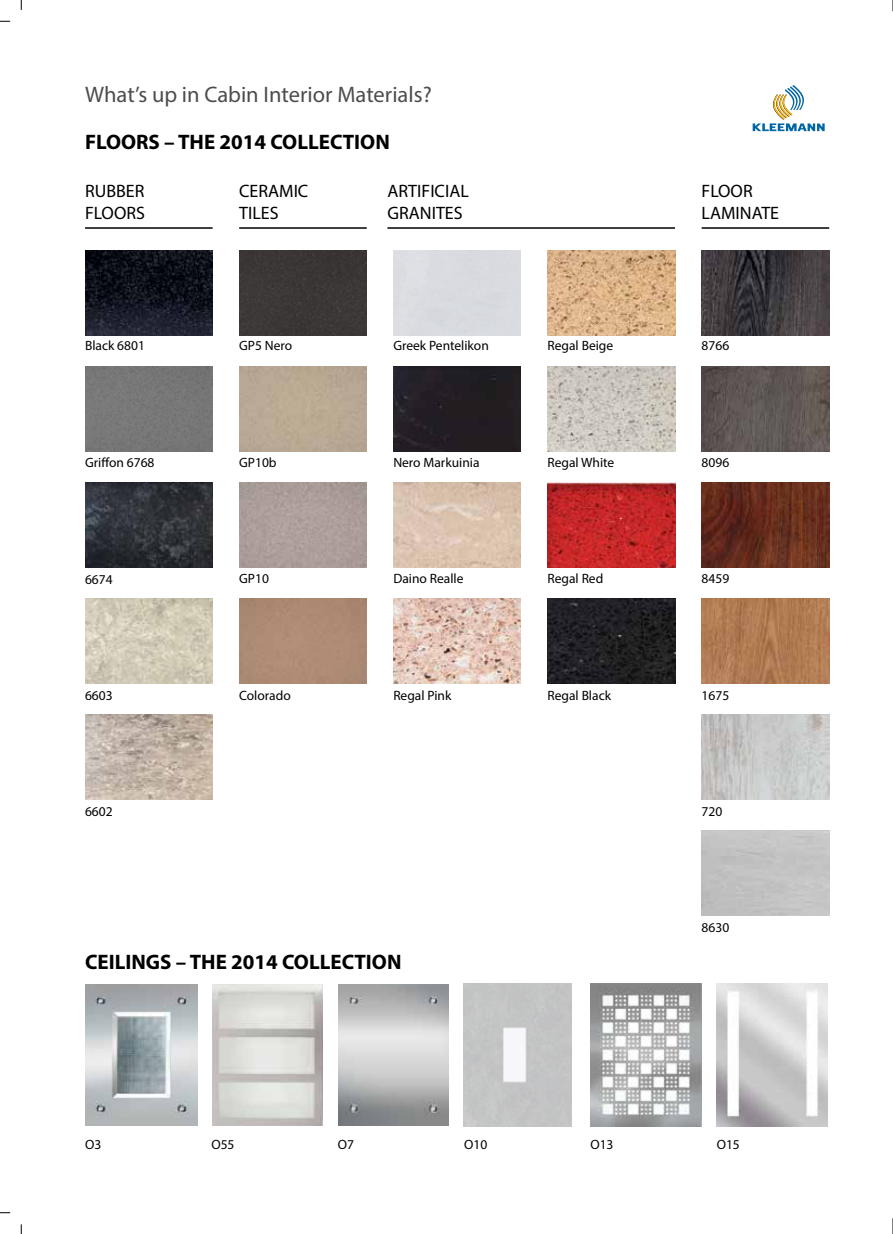
<style>
.page{position:relative;width:893px;height:1234px;background:#fff}
.page>*{position:absolute;margin:0;border:0;box-sizing:border-box;transform-origin:0 0}
.t1{font:22.5px "Myriad Pro";color:#4d4d4f}
.t2{font:700 21px "Myriad Pro";color:#000}
.t3{font:18px/21.6px "Myriad Pro";color:#000}
.t4{font:13.5px "Myriad Pro";color:#000}
</style>
<div class="page">
<svg style="left:753px;top:85px;width:72px;height:46px"></svg>
<img style="left:85px;top:251px;width:128px;height:85px">
<div style="left:85px;top:366px;width:128px;height:85px;background:#777"></div>
<img style="left:85px;top:482px;width:128px;height:85px">
<img style="left:85px;top:598px;width:128px;height:85px">
<img style="left:85px;top:714px;width:128px;height:85px">
<hr style="left:85px;top:227px;width:128px;height:2px;background:#000">
<img style="left:702px;top:251px;width:127px;height:85px">
<img style="left:702px;top:366px;width:127px;height:85px">
<img style="left:702px;top:482px;width:127px;height:85px">
<img style="left:702px;top:598px;width:127px;height:85px">
<img style="left:702px;top:714px;width:127px;height:85px">
<hr style="left:702px;top:227px;width:127px;height:2px;background:#000">
<div style="left:239px;top:251px;width:128px;height:85px;background:#3b3736"></div>
<img style="left:239px;top:482px;width:128px;height:85px">
<div style="left:239px;top:598px;width:128px;height:85px;background:#ae8a74"></div>
<hr style="left:239px;top:227px;width:128px;height:2px;background:#000">
<div style="left:393px;top:366px;width:128px;height:85px;background:#231d24"></div>
<img style="left:393px;top:482px;width:128px;height:85px">
<img style="left:393px;top:598px;width:128px;height:85px">
<img style="left:547px;top:251px;width:128px;height:85px">
<img style="left:547px;top:366px;width:128px;height:85px">
<img style="left:547px;top:482px;width:128px;height:85px">
<img style="left:547px;top:598px;width:128px;height:85px">
<hr style="left:387px;top:227px;width:288px;height:2px;background:#000">
<img style="left:85px;top:984px;width:113px;height:141px">
<img style="left:212px;top:984px;width:111px;height:141px">
<img style="left:338px;top:984px;width:111px;height:141px">
<img style="left:464px;top:983px;width:108px;height:143px">
<img style="left:590px;top:983px;width:112px;height:143px">
<img style="left:717px;top:983px;width:111px;height:143px">
<svg style="left:892px;top:1218px;width:1px;height:15px"></svg>
<h1 class="t1" style="left:85px;top:80px;width:348px">What’s up in Cabin Interior Materials?</h1>
<h2 class="t2" style="left:85px;top:128px;width:306px">FLOORS – THE 2014 COLLECTION</h2>
<h3 class="t3" style="left:85px;top:180px;width:61px">RUBBER<br>FLOORS</h3>
<h3 class="t3" style="left:239px;top:180px;width:71px">CERAMIC<br>TILES</h3>
<h3 class="t3" style="left:387px;top:180px;width:83px">ARTIFICIAL<br>GRANITES</h3>
<h3 class="t3" style="left:702px;top:180px;width:79px">FLOOR<br>LAMINATE</h3>
<p class="t4" style="left:85px;top:337px;width:61px">Black 6801</p>
<p class="t4" style="left:239px;top:337px;width:55px">GP5 Nero</p>
<p class="t4" style="left:393px;top:337px;width:97px">Greek Pentelikon</p>
<p class="t4" style="left:547px;top:337px;width:67px">Regal Beige</p>
<p class="t4" style="left:702px;top:337px;width:29px">8766</p>
<p class="t4" style="left:85px;top:454px;width:71px">Griffon 6768</p>
<p class="t4" style="left:239px;top:453px;width:39px">GP10b</p>
<p class="t4" style="left:393px;top:453px;width:88px">Nero Markuinia</p>
<p class="t4" style="left:547px;top:453px;width:68px">Regal White</p>
<p class="t4" style="left:702px;top:453px;width:29px">8096</p>
<p class="t4" style="left:85px;top:570px;width:29px">6674</p>
<p class="t4" style="left:239px;top:570px;width:31px">GP10</p>
<p class="t4" style="left:393px;top:570px;width:72px">Daino Realle</p>
<p class="t4" style="left:547px;top:570px;width:57px">Regal Red</p>
<p class="t4" style="left:702px;top:570px;width:29px">8459</p>
<p class="t4" style="left:85px;top:687px;width:29px">6603</p>
<p class="t4" style="left:239px;top:686px;width:53px">Colorado</p>
<p class="t4" style="left:393px;top:686px;width:60px">Regal Pink</p>
<p class="t4" style="left:547px;top:686px;width:65px">Regal Black</p>
<p class="t4" style="left:702px;top:686px;width:29px">1675</p>
<p class="t4" style="left:85px;top:803px;width:29px">6602</p>
<p class="t4" style="left:702px;top:802px;width:22px">720</p>
<p class="t4" style="left:702px;top:919px;width:29px">8630</p>
<h2 class="t2" style="left:85px;top:947px;width:318px">CEILINGS – THE 2014 COLLECTION</h2>
<p class="t4" style="left:85px;top:1136px;width:18px">O3</p>
<p class="t4" style="left:211px;top:1136px;width:25px">O55</p>
<p class="t4" style="left:338px;top:1136px;width:18px">O7</p>
<p class="t4" style="left:464px;top:1136px;width:25px">O10</p>
<p class="t4" style="left:590px;top:1136px;width:25px">O13</p>
<p class="t4" style="left:717px;top:1136px;width:25px">O15</p>
</div>
